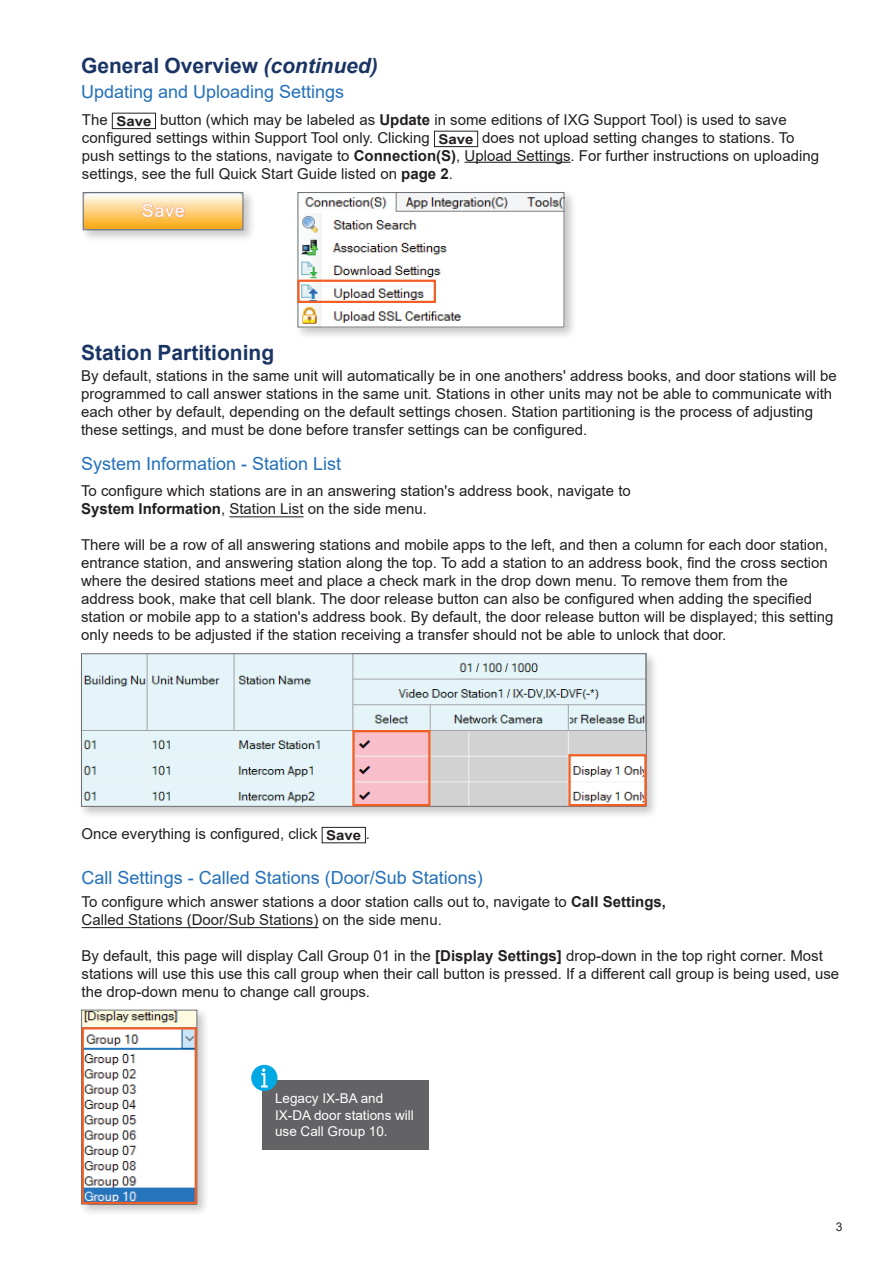
<style>
.page{position:relative;width:893px;height:1263px;background:#fff}
.page>*{position:absolute;margin:0;border:0;box-sizing:border-box;transform-origin:0 0}
.t1{font:700 21px "Arial";color:#1a3564}
.t2{font:18px "Arial";color:#2370b9}
.t3{font:15px/18px "Arial";color:#231f20}
.t4{font:13.5px/16.2px "Arial";color:#fff}
.t5{font:12px "Arial";color:#231f20}
.s1{font-style:italic}
.s2{font-weight:700;font-size:13.5px}
.s3{font-weight:700}
</style>
<div class="page">
<hr style="left:229px;top:516px;width:75px;height:1px;background:#231f20">
<div style="left:78px;top:650px;width:581px;height:169px;background:#231f20;opacity:.25"></div>
<img style="left:83px;top:655px;width:562px;height:150px">
<div style="left:81px;top:653px;width:566px;height:154px;border:1px solid #6c6d70"></div>
<div style="left:352px;top:730px;width:79px;height:76px;border:2px solid #f25e23"></div>
<div style="left:568px;top:754px;width:79px;height:52px;border:2px solid #f25e23"></div>
<div style="left:322px;top:827px;width:44px;height:16px;border:1px solid #231f20"></div>
<hr style="left:82px;top:927px;width:236px;height:1px;background:#231f20">
<div style="left:78px;top:1007px;width:132px;height:210px;background:#231f20;opacity:.25"></div>
<img style="left:83px;top:1012px;width:112px;height:189px">
<div style="left:81px;top:1010px;width:116px;height:194px;border:1px solid #6c6d70"></div>
<div style="left:82px;top:1027px;width:115px;height:177px;border:2px solid #f25e23"></div>
<div style="left:262px;top:1080px;width:167px;height:69px;background:#636366"></div>
<div style="left:251px;top:1065px;width:26px;height:26px;background:#00a8e4;border-radius:50%"></div>
<svg style="left:261px;top:1068px;width:7px;height:19px"></svg>
<hr style="left:465px;top:162px;width:105px;height:1px;background:#231f20">
<div style="left:112px;top:113px;width:44px;height:16px;border:1px solid #231f20"></div>
<div style="left:434px;top:131px;width:44px;height:16px;border:1px solid #231f20"></div>
<div style="left:295px;top:190px;width:282px;height:150px;background:#231f20;opacity:.25"></div>
<img style="left:300px;top:194px;width:262px;height:131px">
<div style="left:298px;top:192px;width:266px;height:135px;border:1px solid #6c6d70"></div>
<div style="left:297px;top:280px;width:139px;height:23px;border:2px solid #f25e23"></div>
<div style="left:80px;top:189px;width:176px;height:54px;background:#231f20;opacity:.25"></div>
<img style="left:85px;top:194px;width:156px;height:34px">
<div style="left:83px;top:192px;width:160px;height:38px;border:1px solid #6c6d70"></div>
<h1 class="t1" style="left:81px;top:50px;width:298px">General Overview <span class="s1">(continued)</span></h1>
<p class="t2" style="left:81px;top:79px;width:265px">Updating and Uploading Settings</p>
<p class="t3" style="left:82px;top:110px;width:739px">The <span class="s2">Save</span> button (which may be labeled as <span class="s3">Update</span> in some editions of IXG Support Tool) is used to save configured settings within Support Tool only. Clicking <span class="s2">Save</span> does not upload setting changes to stations. To push settings to the stations, navigate to <span class="s3">Connection(S)</span>, Upload Settings. For further instructions on uploading settings, see the full Quick Start Guide listed on <span class="s3">page 2</span>.</p>
<h1 class="t1" style="left:81px;top:337px;width:195px">Station Partitioning</h1>
<p class="t3" style="left:81px;top:366px;width:757px">By default, stations in the same unit will automatically be in one anothers' address books, and door stations will be programmed to call answer stations in the same unit. Stations in other units may not be able to communicate with each other by default, depending on the default settings chosen. Station partitioning is the process of adjusting these settings, and must be done before transfer settings can be configured.</p>
<p class="t2" style="left:81px;top:451px;width:262px">System Information - Station List</p>
<p class="t3" style="left:81px;top:481px;width:551px">To configure which stations are in an answering station's address book, navigate to<br><span class="s3">System Information</span>, Station List on the side menu.</p>
<p class="t3" style="left:81px;top:535px;width:754px">There will be a row of all answering stations and mobile apps to the left, and then a column for each door station, entrance station, and answering station along the top. To add a station to an address book, find the cross section where the desired stations meet and place a check mark in the drop down menu. To remove them from the address book, make that cell blank. The door release button can also be configured when adding the specified station or mobile app to a station's address book. By default, the door release button will be displayed; this setting only needs to be adjusted if the station receiving a transfer should not be able to unlock that door.</p>
<p class="t3" style="left:82px;top:824px;width:290px">Once everything is configured, click <span class="s2">Save</span> .</p>
<p class="t2" style="left:82px;top:865px;width:403px">Call Settings - Called Stations (Door/Sub Stations)</p>
<p class="t3" style="left:82px;top:892px;width:586px">To configure which answer stations a door station calls out to, navigate to <span class="s3">Call Settings,<br></span>Called Stations (Door/Sub Stations) on the side menu.</p>
<p class="t3" style="left:82px;top:946px;width:759px">By default, this page will display Call Group 01 in the <span class="s3">[Display Settings]</span> drop-down in the top right corner. Most stations will use this use this call group when their call button is pressed. If a different call group is being used, use the drop-down menu to change call groups.</p>
<p class="t4" style="left:275px;top:1090px;width:140px">Legacy IX-BA and<br>IX‑DA door stations will use Call Group 10.</p>
<p class="t5" style="left:836px;top:1218px;width:8px">3</p>
</div>
